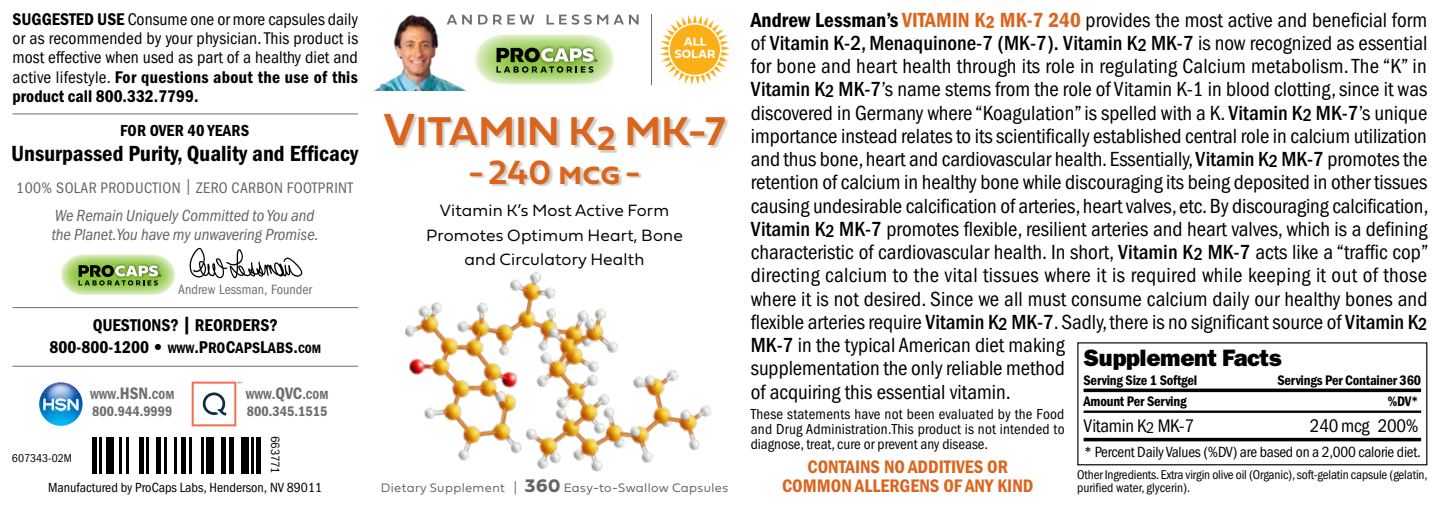
<style>
.page{position:relative;width:1440px;height:505px;background:#fff}
.page>*{position:absolute;margin:0;border:0;box-sizing:border-box;transform-origin:0 0}
.t1{font:41.75px "Fieldwork Geo Demibold";letter-spacing:.01em;color:#dc651e}
.t2{font:35px "Fieldwork Geo Demibold";letter-spacing:.01em;color:#dc651e}
.t3{font:800 23.75px "Franklin Gothic";letter-spacing:-.015em;color:#000}
.t4{font:600 condensed 22.75px "Franklin Gothic";color:#000}
.t5{font:condensed 21px/23.2px "Franklin Gothic";color:#000}
.t6{font:600 condensed 18.75px/18.8px "Franklin Gothic";color:#dc651e;text-align:center}
.t7{font:condensed 18.75px "Franklin Gothic";letter-spacing:-.015em;color:#000}
.t8{font:600 condensed 17.75px/22.2px "Franklin Gothic";color:#000;text-align:center}
.t9{font:condensed 17.5px/19.5px "Franklin Gothic";color:#000;text-align:justify}
.t10{font:17.5px/19.5px "ITC Franklin Gothic Std Dm Cd";letter-spacing:.015em;color:#000}
.t11{font:17px/24.2px "Fieldwork Geo Light";letter-spacing:.01em;color:#000;text-align:center}
.t12{font:italic condensed 16.75px/18.5px "Franklin Gothic";color:#636466}
.t13{font:600 condensed 16.5px "Franklin Gothic";letter-spacing:.01em;color:#000}
.t14{font:condensed 15.75px "Franklin Gothic";letter-spacing:.025em;color:#636466}
.t15{font:condensed 15.25px "Franklin Gothic";letter-spacing:-.015em;color:#000}
.t16{font:condensed 15px/15px "Franklin Gothic";color:#000;text-align:justify}
.t17{font:600 condensed 14.25px "Franklin Gothic";letter-spacing:-.015em;color:#000}
.t18{font:14.25px "Franklin Gothic Demi Cnd SC850";color:#6d6e71}
.t19{font:condensed 13.75px "Franklin Gothic";color:#000}
.t20{font:condensed 13.75px "Franklin Gothic";color:#6d6e71}
.t21{font:condensed 13px/13px "Franklin Gothic";letter-spacing:-.01em;color:#000}
.t22{font:12.75px "Fieldwork Geo Light";letter-spacing:.03em;color:#636466}
.t23{font:condensed 12.5px "Franklin Gothic";letter-spacing:-.015em;color:#000}
.t24{font:12.25px "Franklin Gothic Demi Cnd SC850";color:#6d6e71}
.t25{font:condensed 11.75px "Franklin Gothic";color:#000}
.s1{font-weight:600}
.s2{font-family:"Franklin Gothic";font-stretch:condensed}
.s3{font-weight:800;font-stretch:normal}
.s4{font-family:"Franklin Gothic Demi Cnd SC850";font-weight:400;font-stretch:normal;font-size:12.5px}
.s5{font-family:"Franklin Gothic Demi Cnd SC850";font-weight:400;font-stretch:normal}
.s6{font-family:"Franklin Gothic Demi Cnd SC850";font-weight:400;font-stretch:normal;font-size:15.75px}
.s7{font-size:14.25px}
.s8{font-size:17.25px}
.s9{font-size:46.75px}
.s10{font-family:"Fieldwork Geo Bold";font-size:19px}
.s11{font-weight:600;color:#dc651e}
.s12{font-weight:600;font-size:18px;color:#dc651e}
.s13{font-weight:500}
.s14{font-weight:500;font-size:18px}
.s15{font-size:16px}
</style>
<div class="page">
<svg style="left:61px;top:254px;width:114px;height:41px;background:#a8c580"></svg>
<img style="left:190px;top:247px;width:112px;height:31px">
<svg style="left:192px;top:381px;width:49px;height:45px"></svg>
<hr style="left:13px;top:113px;width:345px;height:1px;background:#6d6e71">
<hr style="left:13px;top:307px;width:345px;height:1px;background:#6d6e71">
<img style="left:40px;top:410px;width:42px;height:15px">
<img style="left:48px;top:410px;width:28px;height:1px">
<svg style="left:39px;top:382px;width:44px;height:28px"></svg>
<hr style="left:13px;top:365px;width:345px;height:1px;background:#6d6e71">
<div style="left:92px;top:436px;width:5px;height:36px;background:#000"></div>
<hr style="left:99px;top:436px;width:3px;height:36px;background:#000">
<div style="left:107px;top:436px;width:7px;height:36px;background:#000"></div>
<hr style="left:119px;top:436px;width:3px;height:36px;background:#000">
<hr style="left:127px;top:436px;width:2px;height:36px;background:#000">
<div style="left:139px;top:436px;width:5px;height:36px;background:#000"></div>
<hr style="left:146px;top:436px;width:3px;height:36px;background:#000">
<div style="left:156px;top:436px;width:5px;height:36px;background:#000"></div>
<hr style="left:164px;top:436px;width:2px;height:36px;background:#000">
<hr style="left:174px;top:436px;width:2px;height:36px;background:#000">
<div style="left:181px;top:436px;width:5px;height:36px;background:#000"></div>
<hr style="left:189px;top:436px;width:2px;height:36px;background:#000">
<hr style="left:201px;top:436px;width:3px;height:36px;background:#000">
<div style="left:206px;top:436px;width:8px;height:36px;background:#000"></div>
<div style="left:221px;top:436px;width:5px;height:36px;background:#000"></div>
<div style="left:229px;top:436px;width:5px;height:36px;background:#000"></div>
<div style="left:241px;top:436px;width:7px;height:36px;background:#000"></div>
<hr style="left:251px;top:436px;width:2px;height:36px;background:#000">
<div style="left:256px;top:436px;width:5px;height:36px;background:#000"></div>
<hr style="left:1084px;top:388px;width:337px;height:3px;background:#000">
<hr style="left:1084px;top:410px;width:337px;height:2px;background:#000">
<hr style="left:1084px;top:437px;width:337px;height:3px;background:#000">
<div style="left:385px;top:115px;width:343px;height:38px;background:#000;opacity:.2"></div>
<img style="left:405px;top:271px;width:307px;height:201px">
<div style="left:471px;top:161px;width:171px;height:26px;background:#000;opacity:.2"></div>
<svg style="left:660px;top:14px;width:70px;height:71px"></svg>
<svg style="left:469px;top:15px;width:3px;height:9px"></svg>
<svg style="left:478px;top:15px;width:56px;height:9px"></svg>
<svg style="left:547px;top:14px;width:92px;height:11px"></svg>
<img style="left:375px;top:14px;width:94px;height:76px">
<hr style="left:651px;top:14px;width:1px;height:71px;background:#6d6e71">
<svg style="left:475px;top:34px;width:139px;height:50px;background:#b0c98d"></svg>
<p class="t9" style="left:13px;top:9px;width:347px"><span class="s1">SUGGESTED USE</span> Consume one or more capsules daily or as recommended by your physician. This product is most effective when used as part of a healthy diet and</p>
<p class="t10" style="left:13px;top:67px;width:347px"><span class="s2">active lifestyle.</span> For questions about the use of this product call 800.332.7799.</p>
<p class="t13" style="left:120px;top:121px;width:131px">FOR OVER 40 YEARS</p>
<p class="t4" style="left:11px;top:141px;width:349px">Unsurpassed Purity, Quality and Efficacy</p>
<p class="t14" style="left:16px;top:178px;width:338px">100% SOLAR PRODUCTION | ZERO CARBON FOOTPRINT</p>
<p class="t12" style="left:51px;top:206px;width:269px">We Remain Uniquely Committed to You and the Planet.You have my unwavering Promise.</p>
<p class="t20" style="left:178px;top:281px;width:135px">Andrew Lessman, Founder</p>
<p class="t8" style="left:50px;top:313px;width:273px">QUESTIONS? | REORDERS?<br>800-800-1200 <span class="s3">•</span> <span class="s4">WWW</span><span class="s5">.P</span><span class="s6">RO</span><span class="s5">C</span><span class="s6">APS</span><span class="s5">L</span><span class="s6">ABS</span><span class="s5">.</span><span class="s4">COM</span></p>
<p class="t24" style="left:90px;top:388px;width:86px">WWW<span class="s7">.</span><span class="s8">HSN</span><span class="s7">.</span>COM</p>
<p class="t18" style="left:92px;top:402px;width:82px">800.944.9999</p>
<p class="t23" style="left:282px;top:435px;width:39px;rotate:90deg">663771</p>
<p class="t24" style="left:246px;top:388px;width:84px">WWW<span class="s7">.</span><span class="s8">QVC</span><span class="s7">.</span>COM</p>
<p class="t18" style="left:247px;top:402px;width:82px">800.345.1515</p>
<p class="t25" style="left:12px;top:450px;width:61px">607343-02M</p>
<p class="t19" style="left:48px;top:479px;width:276px">Manufactured by ProCaps Labs, Henderson, NV 89011</p>
<h1 class="t1" style="left:383px;top:98px;width:344px"><span class="s9">V</span>ITAMIN K<sub>2</sub> MK-7</h1>
<h2 class="t2" style="left:468px;top:144px;width:173px">- 240 mcg -</h2>
<p class="t11" style="left:426px;top:197px;width:258px">Vitamin K’s Most Active Form<br>Promotes Optimum Heart, Bone and Circulatory Health</p>
<p class="t22" style="left:381px;top:477px;width:349px">Dietary Supplement | <span class="s10">360</span> Easy-to-Swallow Capsules</p>
<p class="t5" style="left:751px;top:8px;width:679px"><span class="s1">Andrew Lessman’s</span> <span class="s11">VITAMIN K</span><span class="s12">2</span> <span class="s11">MK-7 240</span> provides the most active and beneficial form of <span class="s13">Vitamin K-2, Menaquinone-7 (MK-7). Vitamin K</span><span class="s14">2</span> <span class="s13">MK-7</span> is now recognized as essential for bone and heart health through its role in regulating Calcium metabolism. The “K” in <span class="s13">Vitamin K</span><span class="s14">2</span> <span class="s13">MK-7</span>’s name stems from the role of Vitamin K-1 in blood clotting, since it was discovered in Germany where “Koagulation” is spelled with a K. <span class="s13">Vitamin K</span><span class="s14">2</span> <span class="s13">MK-7</span>’s unique importance instead relates to its scientifically established central role in calcium utilization and thus bone, heart and cardiovascular health. Essentially, <span class="s13">Vitamin K</span><span class="s14">2</span> <span class="s13">MK-7</span> promotes the retention of calcium in healthy bone while discouraging its being deposited in other tissues causing undesirable calcification of arteries, heart valves, etc. By discouraging calcification, <span class="s13">Vitamin K</span><span class="s14">2</span> <span class="s13">MK-7</span> promotes flexible, resilient arteries and heart valves, which is a defining characteristic of cardiovascular health. In short, <span class="s13">Vitamin K</span><span class="s14">2</span> <span class="s13">MK-7</span> acts like a “traffic cop” directing calcium to the vital tissues where it is required while keeping it out of those where it is not desired. Since we all must consume calcium daily our healthy bones and flexible arteries require <span class="s13">Vitamin K</span><span class="s14">2</span> <span class="s13">MK-7</span>. Sadly, there is no significant source of <span class="s13">Vitamin K</span><span class="s14">2<br></span><span class="s13">MK-7</span> in the typical American diet making<br>supplementation the only reliable method<br>of acquiring this essential vitamin.</p>
<p class="t16" style="left:751px;top:406px;width:315px">These statements have not been evaluated by the Food and Drug Administration.This product is not intended to diagnose, treat, cure or prevent any disease.</p>
<p class="t6" style="left:782px;top:457px;width:253px">CONTAINS NO ADDITIVES OR<br>COMMON ALLERGENS OF ANY KIND</p>
<p class="t3" style="left:1084px;top:343px;width:199px">Supplement Facts</p>
<p class="t17" style="left:1084px;top:371px;width:115px">Serving Size 1 Softgel</p>
<p class="t17" style="left:1277px;top:371px;width:145px">Servings Per Container 360</p>
<p class="t17" style="left:1084px;top:392px;width:105px">Amount Per Serving</p>
<p class="t17" style="left:1388px;top:392px;width:32px">%DV*</p>
<p class="t7" style="left:1084px;top:415px;width:112px">Vitamin K<span class="s15">2</span> MK-7</p>
<p class="t7" style="left:1310px;top:415px;width:110px">240 mcg 200%</p>
<p class="t15" style="left:1084px;top:443px;width:338px">* Percent Daily Values (%DV) are based on a 2,000 calorie diet.</p>
<p class="t21" style="left:1077px;top:468px;width:352px">Other Ingredients. Extra virgin olive oil (Organic), soft-gelatin capsule (gelatin, purified water, glycerin).</p>
</div>
